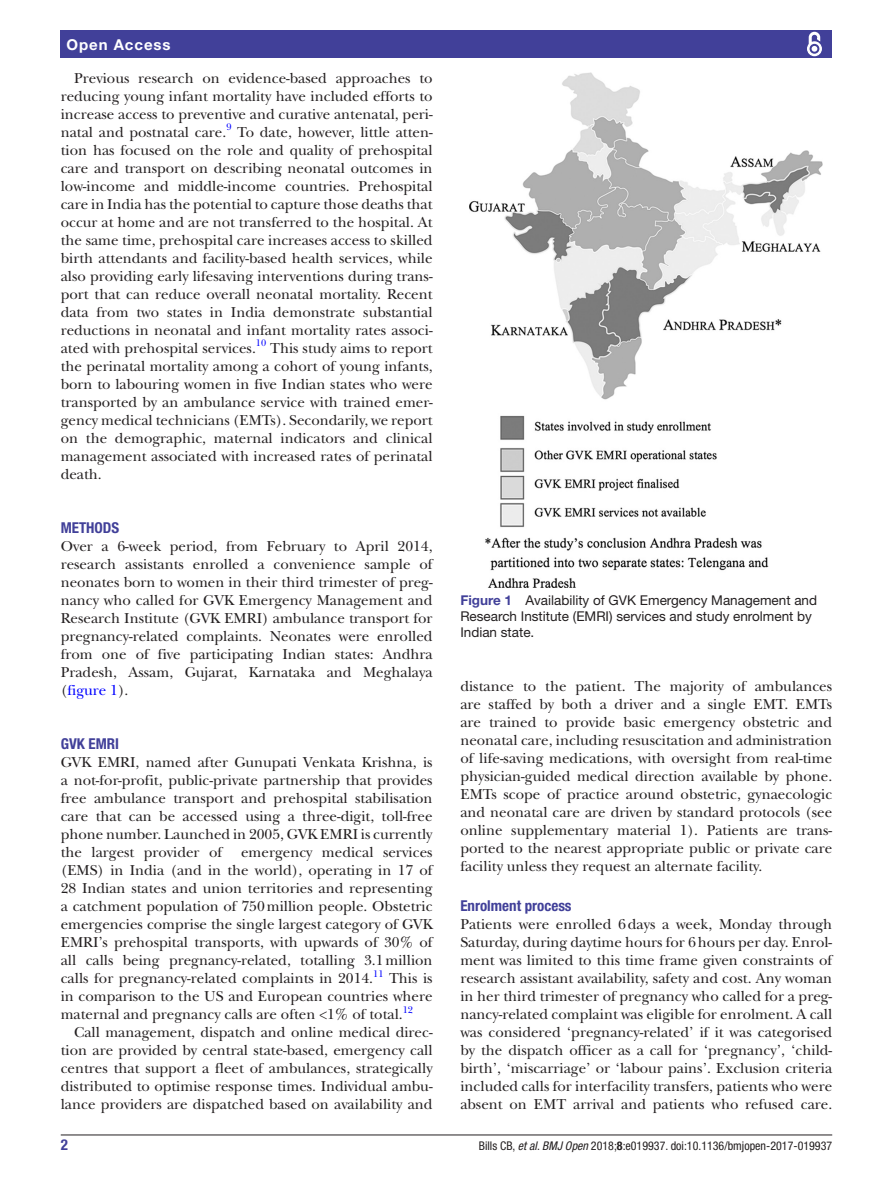
<style>
.page{position:relative;width:893px;height:1191px;background:#fff}
.page>*{position:absolute;margin:0;border:0;box-sizing:border-box;transform-origin:0 0}
.t1{font:15px/18px "New Baskerville";color:#231f20;text-align:justify}
.t2{font:700 condensed 15px "Helvetica Neue LT Std";color:#414099}
.t3{font:700 15px "Helvetica Neue LT Std";letter-spacing:.065em;color:#fff}
.t4{font:13.5px/16.2px "Helvetica Neue LT Std";color:#231f20}
.t5{font:condensed 12px "Helvetica Neue LT Std";color:#231f20}
.t6{font:9.9px "New Baskerville";color:#00f}
.s1{color:#00f}
.s2{font-weight:700;color:#414099}
.s3{font-style:italic}
.s4{font-weight:700}
</style>
<div class="page">
<hr style="left:61px;top:1134px;width:771px;height:1px;background:#231f20">
<div style="left:61px;top:31px;width:771px;height:27px;background:#414099"></div>
<svg style="left:807px;top:31px;width:15px;height:26px"></svg>
<img style="left:470px;top:73px;width:353px;height:514px">
<p class="t3" style="left:66px;top:35px;width:106px">Open Access</p>
<p class="t1" style="left:61px;top:69px;width:373px;text-indent:14px">Previous research on evidence-based approaches to reducing young infant mortality have included efforts to increase access to preventive and curative antenatal, peri&shy;natal and postnatal care.</p>
<p class="t6" style="left:226px;top:121px;width:7px">9</p>
<p class="t1" style="left:61px;top:123px;width:373px;text-indent:176px">To date, however, little atten&shy;tion has focused on the role and quality of prehospital care and transport on describing neonatal outcomes in low-income and middle-income countries. Prehospital care in India has the potential to capture those deaths that occur at home and are not transferred to the hospital. At the same time, prehospital care increases access to skilled birth attendants and facility-based health services, while also providing early lifesaving interventions during trans&shy;port that can reduce overall neonatal mortality. Recent data from two states in India demonstrate substantial reductions in neonatal and infant mortality rates associ&shy;ated with prehospital services.</p>
<p class="t6" style="left:256px;top:337px;width:12px">10</p>
<p class="t1" style="left:61px;top:339px;width:373px;text-indent:209px">This study aims to report the perinatal mortality among a cohort of young infants, born to labouring women in five Indian states who were transported by an ambulance service with trained emer&shy;gency medical technicians (EMTs). Secondarily, we report on the demographic, maternal indicators and clinical management associated with increased rates of perinatal death.</p>
<p class="t2" style="left:61px;top:519px;width:60px">Methods</p>
<p class="t1" style="left:61px;top:537px;width:373px">Over a 6-week period, from February to April 2014, research assistants enrolled a convenience sample of neonates born to women in their third trimester of preg&shy;nancy who called for GVK Emergency Management and Research Institute (GVK EMRI) ambulance transport for pregnancy-related complaints. Neonates were enrolled from one of five participating Indian states: Andhra Pradesh, Assam, Gujarat, Karnataka and Meghalaya (<span class="s1">figure 1</span>).</p>
<p class="t2" style="left:61px;top:735px;width:60px">GVK EMRI</p>
<p class="t1" style="left:61px;top:753px;width:373px">GVK EMRI, named after Gunupati Venkata Krishna, is a not-for-profit, public-private partnership that provides free ambulance transport and prehospital stabilisation care that can be accessed using a three-digit, toll-free phone number. Launched in 2005, GVK EMRI is currently the largest provider of</p>
<p class="t1" style="left:61px;top:843px;width:373px;text-indent:180px">emergency medical services (EMS) in India (and in the world), operating in 17 of 28 Indian states and union territories and representing a catchment population of 750million people. Obstetric emergencies comprise the single largest category of GVK EMRI’s prehospital transports, with upwards of 30% of all calls being pregnancy-related, totalling 3.1million calls for pregnancy-related complaints in 2014.</p>
<p class="t6" style="left:373px;top:967px;width:12px">11</p>
<p class="t1" style="left:61px;top:969px;width:373px;text-indent:328px">This is in comparison to the US and European countries where maternal and pregnancy calls are often &lt;1% of total.<sup>12</sup></p>
<p class="t1" style="left:61px;top:1023px;width:373px;text-indent:14px">Call management, dispatch and online medical direc&shy;tion are provided by central state-based, emergency call centres that support a fleet of ambulances, strategically distributed to optimise response times. Individual ambu&shy;lance providers are dispatched based on availability and</p>
<p class="t4" style="left:460px;top:591px;width:358px"><span class="s2">Figure 1</span> Availability of GVK Emergency Management and<br>Research Institute (EMRI) services and study enrolment by<br>Indian state.</p>
<p class="t1" style="left:460px;top:677px;width:373px">distance to the patient. The majority of ambulances are staffed by both a driver and a single EMT. EMTs are trained to provide basic emergency obstetric and neonatal care, including resuscitation and administration of life-saving medications, with oversight from real-time physician-guided medical direction available by phone.<br>EMTs scope of practice around obstetric, gynaecologic and neonatal care are driven by standard protocols (see online supplementary material 1). Patients are trans&shy;ported to the nearest appropriate public or private care facility unless they request an alternate facility.</p>
<p class="t2" style="left:460px;top:896px;width:113px">Enrolment process</p>
<p class="t1" style="left:460px;top:915px;width:373px">Patients were enrolled 6days a week, Monday through Saturday, during daytime hours for 6hours per day. Enrol&shy;ment was limited to this time frame given constraints of research assistant availability, safety and cost. Any woman in her third trimester of pregnancy who called for a preg&shy;nancy-related complaint was eligible for enrolment. A call was considered ‘pregnancy-related’ if it was categorised by the dispatch officer as a call for ‘pregnancy’, ‘child&shy;birth’, ‘miscarriage’ or ‘labour pains’. Exclusion criteria included calls for interfacility transfers, patients who were absent on EMT arrival and patients who refused care.</p>
<p class="t2" style="left:61px;top:1135px;width:9px">2</p>
<p class="t5" style="left:479px;top:1138px;width:355px">Bills CB, <span class="s3">et al</span>. <span class="s3">BMJ Open</span> 2018;<span class="s4">8</span>:e019937. doi:10.1136/bmjopen-2017-019937</p>
</div>
